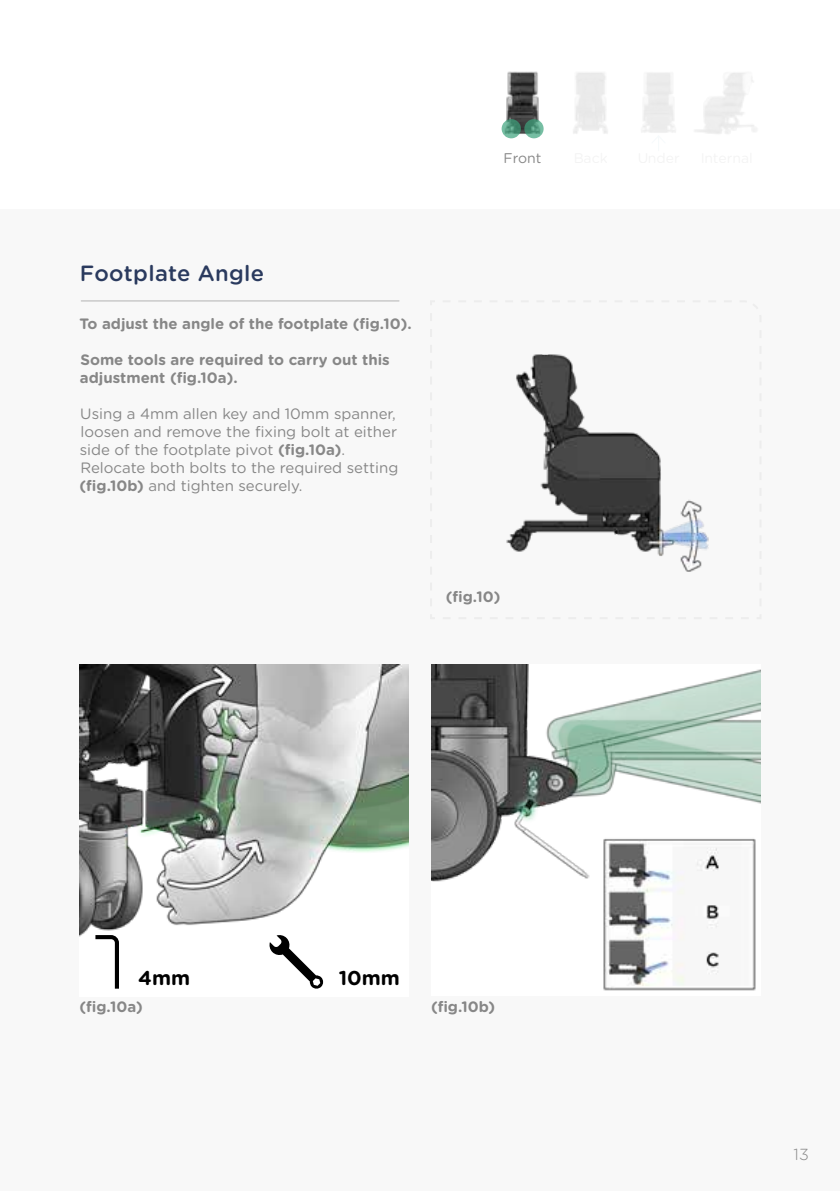
<style>
.page{position:relative;width:840px;height:1191px;background:#fff}
.page>*{position:absolute;margin:0;border:0;box-sizing:border-box;transform-origin:0 0}
.t1{font:500 22px "Gotham Rnd";letter-spacing:.015em;color:#2a3a5e}
.t2{font:700 20px "Gotham Rnd";color:#000}
.t3{font:300 16px "Gotham Rnd";color:#878787}
.t4{font:15px/18px "Gotham Rnd";color:#878787}
.t5{font:700 15px/18px "Gotham Rnd";color:#878787}
.t6{font:14px "Gotham Rnd";color:#878787}
.s1{font-weight:700}
</style>
<div class="page">
<svg style="left:430px;top:300px;width:332px;height:319px"></svg>
<hr style="left:81px;top:300px;width:318px;height:1px;background:#b3b2b2">
<img style="left:506px;top:71px;width:251px;height:68px">
<svg style="left:650px;top:134px;width:16px;height:5px"></svg>
<svg style="left:501px;top:119px;width:19px;height:19px"></svg>
<svg style="left:524px;top:119px;width:19px;height:19px"></svg>
<img style="left:431px;top:664px;width:329px;height:327px">
<img style="left:79px;top:664px;width:330px;height:325px">
<svg style="left:95px;top:935px;width:24px;height:53px"></svg>
<svg style="left:269px;top:935px;width:54px;height:53px"></svg>
<p class="t6" style="left:503px;top:148px;width:39px">Front</p>
<h1 class="t1" style="left:80px;top:257px;width:186px">Footplate Angle</h1>
<p class="t5" style="left:79px;top:314px;width:333px">To adjust the angle of the footplate (fig.10).</p>
<p class="t5" style="left:80px;top:350px;width:311px">Some tools are required to carry out this adjustment (fig.10a).</p>
<p class="t4" style="left:79px;top:404px;width:320px">Using a 4mm allen key and 10mm spanner, loosen and remove the fixing bolt at either side of the footplate pivot <span class="s1">(fig.10a)</span>.<br>Relocate both bolts to the required setting <span class="s1">(fig.10b)</span> and tighten securely.</p>
<p class="t5" style="left:445px;top:587px;width:56px">(fig.10)</p>
<h2 class="t2" style="left:138px;top:963px;width:53px">4mm</h2>
<h2 class="t2" style="left:338px;top:963px;width:63px">10mm</h2>
<p class="t5" style="left:79px;top:996px;width:65px">(fig.10a)</p>
<p class="t5" style="left:431px;top:996px;width:66px">(fig.10b)</p>
<p class="t3" style="left:793px;top:1143px;width:17px">13</p>
</div>
